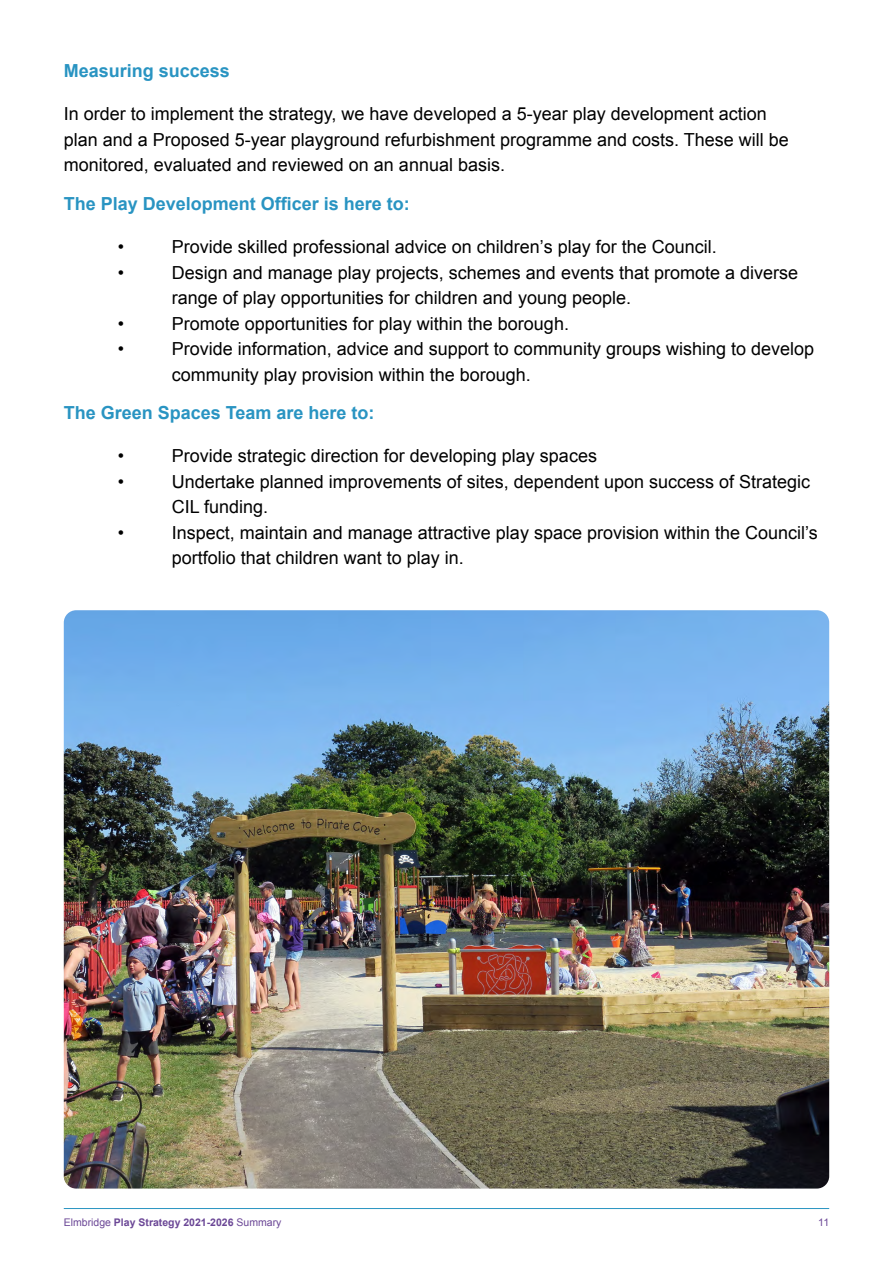
<style>
.page{position:relative;width:893px;height:1263px;background:#fff}
.page>*{position:absolute;margin:0;border:0;box-sizing:border-box;transform-origin:0 0}
.t1{font:18px/25.5px "Arial";color:#000}
.t2{font:700 18px "Arial";color:#2994c2}
.t3{font:700 10.5px "Arial";color:#6b4796}
.t4{font:10.5px "Arial";color:#6b4796}
.s1{font-weight:400}
</style>
<div class="page">
<hr style="left:64px;top:1208px;width:765px;height:1px;background:#2994c2">
<img style="left:64px;top:610px;width:765px;height:578px">
<p class="t2" style="left:64px;top:59px;width:168px">Measuring success</p>
<p class="t1" style="left:64px;top:102px;width:727px">In order to implement the strategy, we have developed a 5-year play development action plan and a Proposed 5-year playground refurbishment programme and costs. These will be monitored, evaluated and reviewed on an annual basis.</p>
<p class="t2" style="left:64px;top:191px;width:348px">The Play Development Officer is here to:</p>
<p class="t1" style="left:118px;top:234px;width:8px">•</p>
<p class="t1" style="left:172px;top:234px;width:546px">Provide skilled professional advice on children’s play for the Council.</p>
<p class="t1" style="left:118px;top:260px;width:8px">•</p>
<p class="t1" style="left:172px;top:260px;width:628px">Design and manage play projects, schemes and events that promote a diverse range of play opportunities for children and young people.</p>
<p class="t1" style="left:118px;top:311px;width:8px">•</p>
<p class="t1" style="left:172px;top:311px;width:399px">Promote opportunities for play within the borough.</p>
<p class="t1" style="left:118px;top:336px;width:8px">•</p>
<p class="t1" style="left:172px;top:336px;width:644px">Provide information, advice and support to community groups wishing to develop community play provision within the borough.</p>
<p class="t2" style="left:64px;top:401px;width:312px">The Green Spaces Team are here to:</p>
<p class="t1" style="left:118px;top:444px;width:8px">•</p>
<p class="t1" style="left:172px;top:444px;width:427px">Provide strategic direction for developing play spaces</p>
<p class="t1" style="left:118px;top:469px;width:8px">•</p>
<p class="t1" style="left:172px;top:469px;width:640px">Undertake planned improvements of sites, dependent upon success of Strategic<br>CIL funding.</p>
<p class="t1" style="left:118px;top:520px;width:8px">•</p>
<p class="t1" style="left:172px;top:520px;width:648px">Inspect, maintain and manage attractive play space provision within the Council’s portfolio that children want to play in.</p>
<p class="t3" style="left:64px;top:1216px;width:219px"><span class="s1">Elmbridge</span> Play Strategy 2021-2026 <span class="s1">Summary</span></p>
<p class="t4" style="left:818px;top:1216px;width:12px">11</p>
</div>
